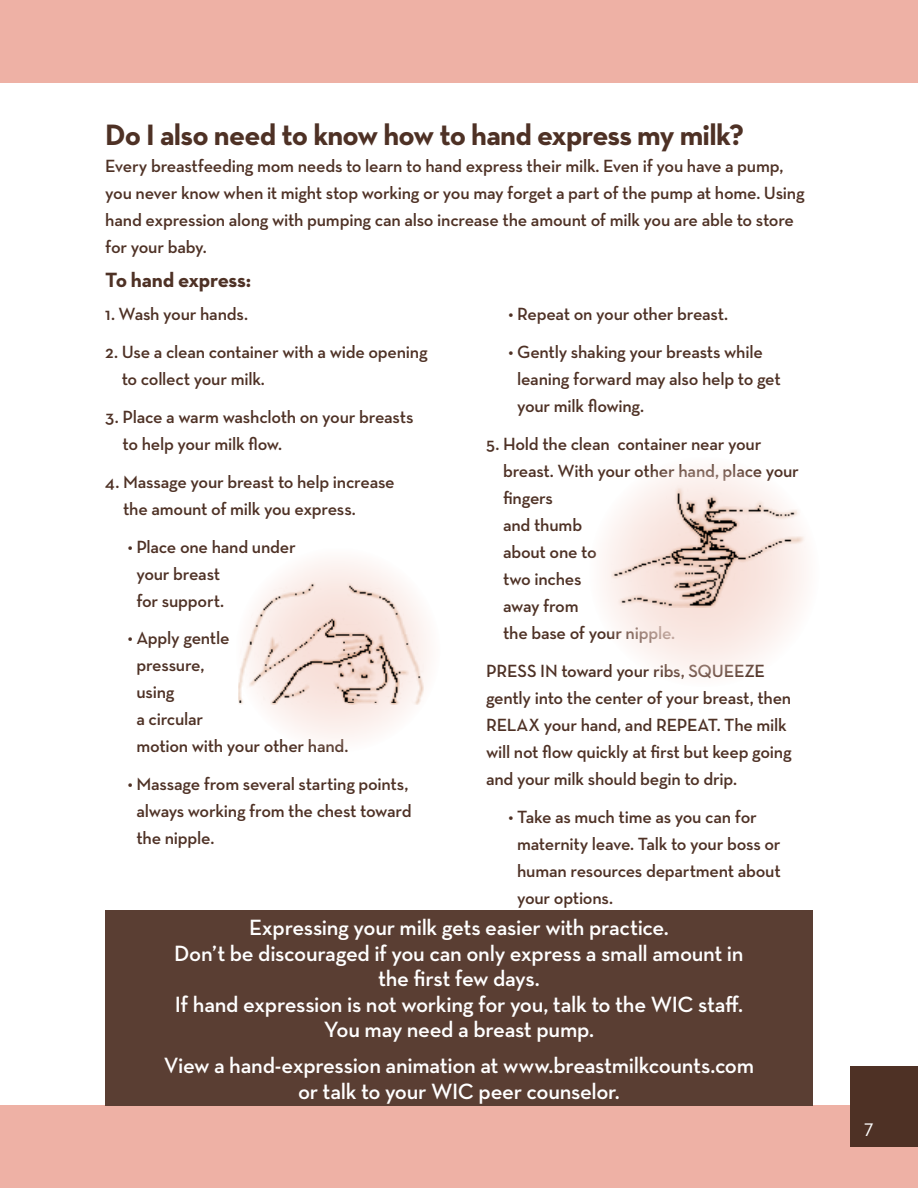
<style>
.page{position:relative;width:918px;height:1188px;background:#fff}
.page>*{position:absolute;margin:0;border:0;box-sizing:border-box;transform-origin:0 0}
.Section_heads{font:700 30px "Neutraface Text";letter-spacing:-.025em;color:#4e3125}
.t1{font:600 22.5px/25.5px "Neutraface Text";letter-spacing:-.015em;color:#fff;text-align:center}
.body_text{font:700 21px "Neutraface Text";letter-spacing:-.015em;color:#4e3125}
.t2{font:21px "Neutraface Text";color:#fff}
.body_text-2{font:600 18px/27px "Neutraface Text";letter-spacing:-.015em;color:#4e3125}
</style>
<div class="page">
<svg style="left:236px;top:548px;width:204px;height:204px;fill:#fdf6f4"></svg>
<svg style="left:589px;top:457px;width:230px;height:230px;fill:#fcf5f3"></svg>
<img style="left:608px;top:486px;width:198px;height:124px">
<img style="left:236px;top:577px;width:194px;height:126px">
<div style="left:0;top:1106px;width:918px;height:82px;background:#eeb1a5"></div>
<div style="left:0;top:0;width:918px;height:82px;background:#eeb1a5"></div>
<div style="left:105px;top:910px;width:708px;height:196px;background:#5a3e33"></div>
<div style="left:850px;top:1066px;width:68px;height:82px;background:#4e3125"></div>
<p class="Section_heads" style="left:105px;top:115px;width:640px">Do I also need to know how to hand express my milk?</p>
<p class="body_text-2" style="left:105px;top:152px;width:701px">Every breastfeeding mom needs to learn to hand express their milk. Even if you have a pump, you never know when it might stop working or you may forget a part of the pump at home. Using hand expression along with pumping can also increase the amount of milk you are able to store for your baby.</p>
<p class="body_text" style="left:105px;top:266px;width:147px">To hand express:</p>
<p class="body_text-2" style="left:105px;top:301px;width:144px">1. Wash your hands.</p>
<p class="body_text-2" style="left:122px;top:338px;width:307px;text-indent:-16px">2. Use a clean container with a wide opening to collect your milk.</p>
<p class="body_text-2" style="left:123px;top:403px;width:292px;text-indent:-17px">3. Place a warm washcloth on your breasts to help your milk flow.</p>
<p class="body_text-2" style="left:123px;top:468px;width:273px;text-indent:-18px">4. Massage your breast to help increase the amount of milk you express.</p>
<p class="body_text-2" style="left:136px;top:533px;width:161px;text-indent:-9px">• Place one hand under your breast<br>for support.</p>
<p class="body_text-2" style="left:136px;top:625px;width:214px;text-indent:-9px">• Apply gentle<br>pressure,<br>using<br>a circular<br>motion with your other hand.</p>
<p class="body_text-2" style="left:136px;top:770px;width:277px;text-indent:-9px">• Massage from several starting points, always working from the chest toward the nipple.</p>
<p class="body_text-2" style="left:508px;top:301px;width:221px">• Repeat on your other breast.</p>
<p class="body_text-2" style="left:517px;top:338px;width:265px;text-indent:-9px">• Gently shaking your breasts while leaning forward may also help to get your milk flowing.</p>
<p class="body_text-2" style="left:503px;top:430px;width:297px;text-indent:-17px">5. Hold the clean container near your breast. With your other hand, place your fingers<br>and thumb<br>about one to<br>two inches<br>away from<br>the base of your nipple.</p>
<p class="body_text-2" style="left:486px;top:657px;width:307px">PRESS IN toward your ribs, SQUEEZE gently into the center of your breast, then RELAX your hand, and REPEAT. The milk will not flow quickly at first but keep going and your milk should begin to drip.</p>
<p class="body_text-2" style="left:517px;top:803px;width:265px;text-indent:-9px">• Take as much time as you can for maternity leave. Talk to your boss or human resources department about your options.</p>
<p class="t1" style="left:174px;top:914px;width:571px">Expressing your milk gets easier with practice.<br>Don’t be discouraged if you can only express a small amount in the first few days.<br>If hand expression is not working for you, talk to the WIC staff.<br>You may need a breast pump.</p>
<p class="t1" style="left:164px;top:1053px;width:592px">View a hand-expression animation at www.breastmilkcounts.com or talk to your WIC peer counselor.</p>
<p class="t2" style="left:864px;top:1114px;width:11px">7</p>
</div>
